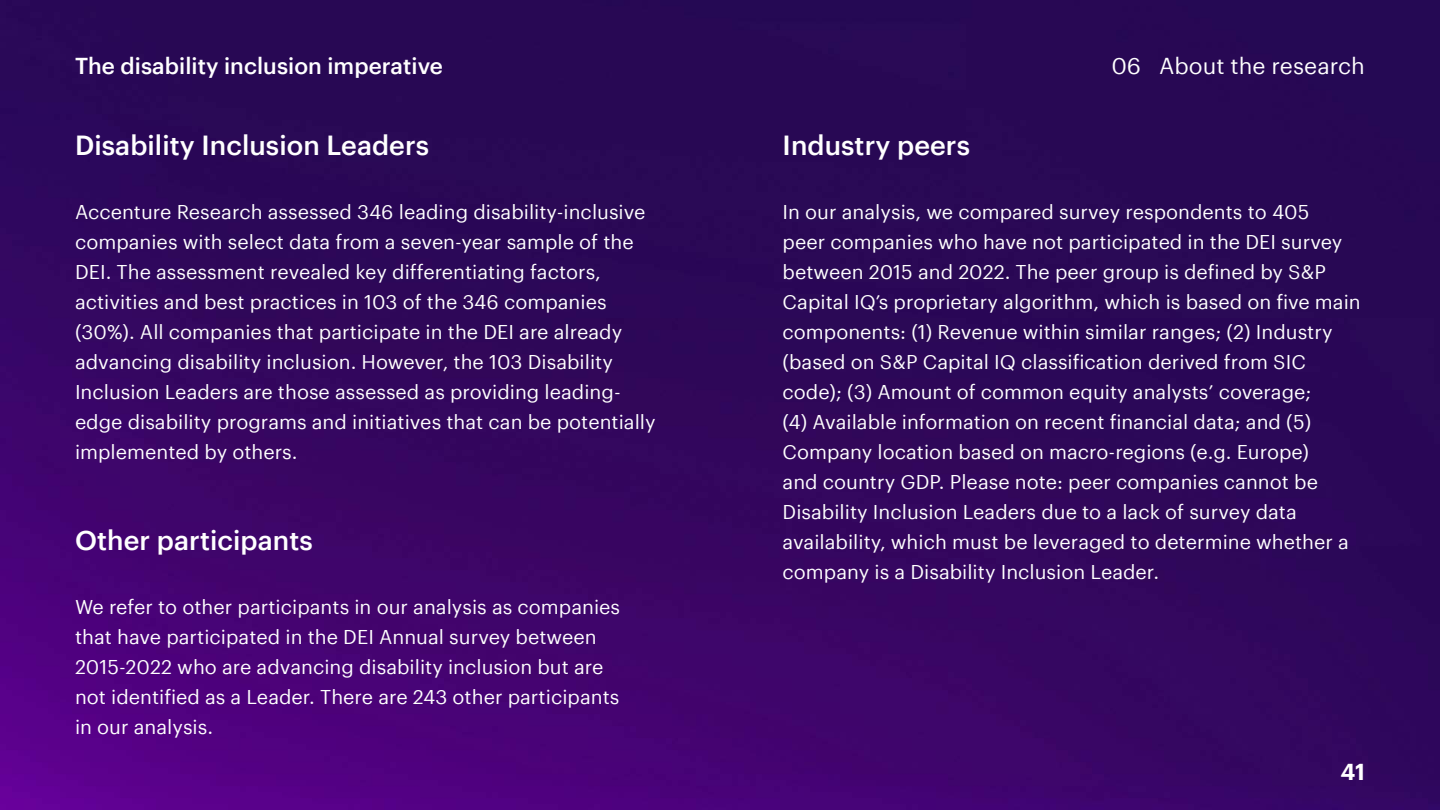
<style>
.page{position:relative;width:1440px;height:810px;background:#fff}
.page>*{position:absolute;margin:0;border:0;box-sizing:border-box;transform-origin:0 0}
.t1{font:500 27px "Graphik";color:#fff}
.t2{font:500 22.5px "Graphik";color:#fff}
.t3{font:22.5px "Graphik";color:#fff}
.t4{font:600 22.5px "Graphik";color:#fff}
.t5{font:19.5px/30px "Graphik";color:#fff}
</style>
<div class="page">
<img style="left:0;top:0;width:1440px;height:810px">
<p class="t2" style="left:75px;top:49px;width:370px">The disability inclusion imperative</p>
<h4 class="t1" style="left:75px;top:125px;width:356px">Disability Inclusion Leaders</h4>
<h4 class="t1" style="left:783px;top:125px;width:189px">Industry peers</h4>
<p class="t3" style="left:1111px;top:49px;width:255px">06 About the research</p>
<p class="t5" style="left:75px;top:196px;width:582px">Accenture Research assessed 346 leading disability-inclusive companies with select data from a seven-year sample of the DEI. The assessment revealed key differentiating factors, activities and best practices in 103 of the 346 companies (30%). All companies that participate in the DEI are already advancing disability inclusion. However, the 103 Disability Inclusion Leaders are those assessed as providing leading&shy;edge disability programs and initiatives that can be potentially implemented by others.</p>
<p class="t5" style="left:783px;top:196px;width:580px">In our analysis, we compared survey respondents to 405<br>peer companies who have not participated in the DEI survey between 2015 and 2022. The peer group is defined by S&amp;P Capital IQ’s proprietary algorithm, which is based on five main components: (1) Revenue within similar ranges; (2) Industry (based on S&amp;P Capital IQ classification derived from SIC code); (3) Amount of common equity analysts’ coverage;<br>(4) Available information on recent financial data; and (5)<br>Company location based on macro-regions (e.g. Europe)<br>and country GDP. Please note: peer companies cannot be Disability Inclusion Leaders due to a lack of survey data availability, which must be leveraged to determine whether a company is a Disability Inclusion Leader.</p>
<p class="t5" style="left:75px;top:591px;width:547px">We refer to other participants in our analysis as companies that have participated in the DEI Annual survey between 2015-2022 who are advancing disability inclusion but are not identified as a Leader. There are 243 other participants in our analysis.</p>
<h4 class="t1" style="left:75px;top:520px;width:240px">Other participants</h4>
<p class="t4" style="left:1340px;top:754px;width:26px">41</p>
</div>
